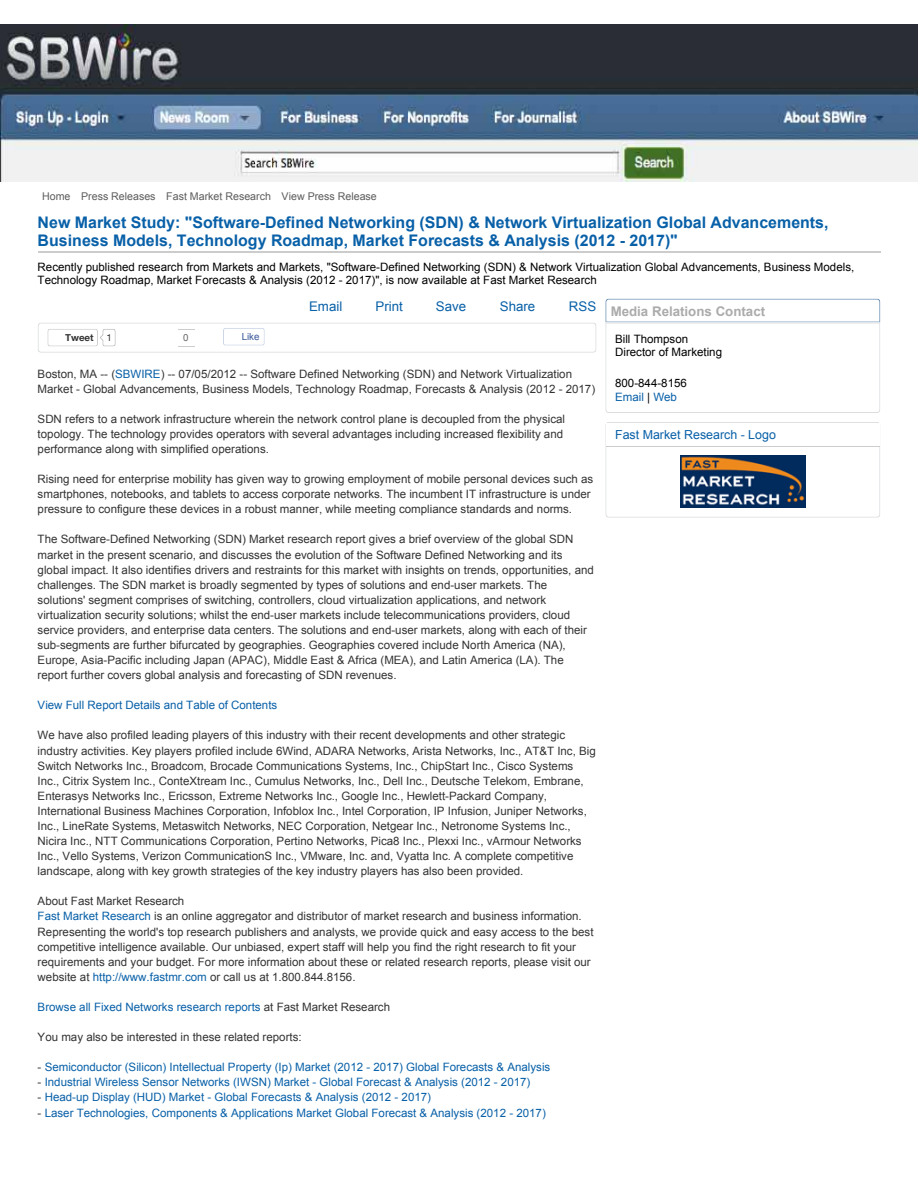
<style>
.page{position:relative;width:918px;height:1188px;background:#fff}
.page>*{position:absolute;margin:0;border:0;box-sizing:border-box;transform-origin:0 0}
.t1{font:700 15.9px/18.6px "Arial";color:#0860a8}
.t2{font:13.35px "Arial";color:#0860a8}
.t3{font:700 13.35px "Arial";color:#ababab}
.t4{font:12.45px "Arial";color:#0860a8}
.t5{font:11.55px/15.1px "Arial";color:#333}
.t6{font:11.55px "Arial";color:#0860a8}
.t7{font:11.55px/13.4px "Arial";color:#000}
.t8{font:10.65px "Arial";color:#5c5c5c}
.t9{font:700 9.75px "Helvetica Neue";color:#333}
.t10{font:9.75px "Arial";color:#3b5998}
.t11{font:9.75px "Helvetica Neue";color:#333}
.t12{font:9.75px "Arial";color:#666}
.s1{color:#0860a8}
.s2{color:#333}
</style>
<div class="page">
<hr style="left:38px;top:251px;width:842px;height:1px;background:#ccc">
<svg style="left:38px;top:323px;width:558px;height:30px"></svg>
<div style="left:227px;top:331px;width:33px;height:12px;background:#fff"></div>
<svg style="left:605px;top:299px;width:275px;height:114px"></svg>
<svg style="left:605px;top:422px;width:275px;height:96px"></svg>
<div style="left:606px;top:423px;width:273px;height:24px;background:#fff"></div>
<hr style="left:606px;top:446px;width:273px;height:1px;background:#ccc">
<img style="left:681px;top:456px;width:125px;height:52px">
<img style="left:0;top:24px;width:918px;height:158px">
<p class="t8" style="left:42px;top:189px;width:336px">Home Press Releases Fast Market Research View Press Release</p>
<h1 class="t1" style="left:38px;top:213px;width:792px">New Market Study: "Software-Defined Networking (SDN) &amp; Network Virtualization Global Advancements,<br>Business Models, Technology Roadmap, Market Forecasts &amp; Analysis (2012 - 2017)"</h1>
<p class="t7" style="left:38px;top:260px;width:818px">Recently published research from Markets and Markets, "Software-Defined Networking (SDN) &amp; Network Virtualization Global Advancements, Business Models,<br>Technology Roadmap, Market Forecasts &amp; Analysis (2012 - 2017)", is now available at Fast Market Research</p>
<p class="t2" style="left:309px;top:298px;width:35px">Email</p>
<p class="t2" style="left:376px;top:298px;width:29px">Print</p>
<p class="t2" style="left:436px;top:298px;width:32px">Save</p>
<p class="t2" style="left:500px;top:298px;width:37px">Share</p>
<p class="t2" style="left:569px;top:298px;width:29px">RSS</p>
<p class="t3" style="left:611px;top:303px;width:156px">Media Relations Contact</p>
<p class="t7" style="left:615px;top:332px;width:109px">Bill Thompson<br>Director of Marketing</p>
<p class="t7" style="left:615px;top:377px;width:73px">800-844-8156<br><span class="s1">Email</span> | <span class="s1">Web</span></p>
<p class="t4" style="left:615px;top:426px;width:162px">Fast Market Research - Logo</p>
<p class="t9" style="left:65px;top:329px;width:30px">Tweet</p>
<p class="t11" style="left:106px;top:329px;width:7px">1</p>
<p class="t12" style="left:183px;top:331px;width:7px">0</p>
<p class="t10" style="left:242px;top:330px;width:19px">Like</p>
<p class="t5" style="left:38px;top:366px;width:559px">Boston, MA -- (<span class="s1">SBWIRE</span>) -- 07/05/2012 -- Software Defined Networking (SDN) and Network Virtualization<br>Market - Global Advancements, Business Models, Technology Roadmap, Forecasts &amp; Analysis (2012 - 2017)</p>
<p class="t5" style="left:38px;top:411px;width:529px">SDN refers to a network infrastructure wherein the network control plane is decoupled from the physical topology. The technology provides operators with several advantages including increased flexibility and performance along with simplified operations.</p>
<p class="t5" style="left:38px;top:472px;width:557px">Rising need for enterprise mobility has given way to growing employment of mobile personal devices such as smartphones, notebooks, and tablets to access corporate networks. The incumbent IT infrastructure is under pressure to configure these devices in a robust manner, while meeting compliance standards and norms.</p>
<p class="t5" style="left:38px;top:532px;width:558px">The Software-Defined Networking (SDN) Market research report gives a brief overview of the global SDN market in the present scenario, and discusses the evolution of the Software Defined Networking and its global impact. It also identifies drivers and restraints for this market with insights on trends, opportunities, and challenges. The SDN market is broadly segmented by types of solutions and end-user markets. The solutions' segment comprises of switching, controllers, cloud virtualization applications, and network virtualization security solutions; whilst the end-user markets include telecommunications providers, cloud service providers, and enterprise data centers. The solutions and end-user markets, along with each of their sub-segments are further bifurcated by geographies. Geographies covered include North America (NA), Europe, Asia-Pacific including Japan (APAC), Middle East &amp; Africa (MEA), and Latin America (LA). The report further covers global analysis and forecasting of SDN revenues.</p>
<p class="t6" style="left:38px;top:698px;width:241px">View Full Report Details and Table of Contents</p>
<p class="t5" style="left:38px;top:728px;width:560px">We have also profiled leading players of this industry with their recent developments and other strategic industry activities. Key players profiled include 6Wind, ADARA Networks, Arista Networks, Inc., AT&amp;T Inc, Big Switch Networks Inc., Broadcom, Brocade Communications Systems, Inc., ChipStart Inc., Cisco Systems Inc., Citrix System Inc., ConteXtream Inc., Cumulus Networks, Inc., Dell Inc., Deutsche Telekom, Embrane, Enterasys Networks Inc., Ericsson, Extreme Networks Inc., Google Inc., Hewlett-Packard Company, International Business Machines Corporation, Infoblox Inc., Intel Corporation, IP Infusion, Juniper Networks, Inc., LineRate Systems, Metaswitch Networks, NEC Corporation, Netgear Inc., Netronome Systems Inc., Nicira Inc., NTT Communications Corporation, Pertino Networks, Pica8 Inc., Plexxi Inc., vArmour Networks Inc., Vello Systems, Verizon CommunicationS Inc., VMware, Inc. and, Vyatta Inc. A complete competitive landscape, along with key growth strategies of the key industry players has also been provided.</p>
<p class="t5" style="left:38px;top:894px;width:557px">About Fast Market Research<br><span class="s1">Fast Market Research</span> is an online aggregator and distributor of market research and business information.<br>Representing the world's top research publishers and analysts, we provide quick and easy access to the best competitive intelligence available. Our unbiased, expert staff will help you find the right research to fit your requirements and your budget. For more information about these or related research reports, please visit our website at <span class="s1">http://www.fastmr.com</span> or call us at 1.800.844.8156.</p>
<p class="t6" style="left:38px;top:999px;width:354px">Browse all Fixed Networks research reports <span class="s2">at Fast Market Research</span></p>
<p class="t5" style="left:38px;top:1030px;width:266px">You may also be interested in these related reports:</p>
<p class="t6" style="left:38px;top:1060px;width:514px"><span class="s2">-</span> Semiconductor (Silicon) Intellectual Property (Ip) Market (2012 - 2017) Global Forecasts &amp; Analysis</p>
<p class="t6" style="left:38px;top:1075px;width:494px"><span class="s2">-</span> Industrial Wireless Sensor Networks (IWSN) Market - Global Forecast &amp; Analysis (2012 - 2017)</p>
<p class="t6" style="left:38px;top:1090px;width:395px"><span class="s2">-</span> Head-up Display (HUD) Market - Global Forecasts &amp; Analysis (2012 - 2017)</p>
<p class="t6" style="left:38px;top:1105px;width:510px"><span class="s2">-</span> Laser Technologies, Components &amp; Applications Market Global Forecast &amp; Analysis (2012 - 2017)</p>
</div>
